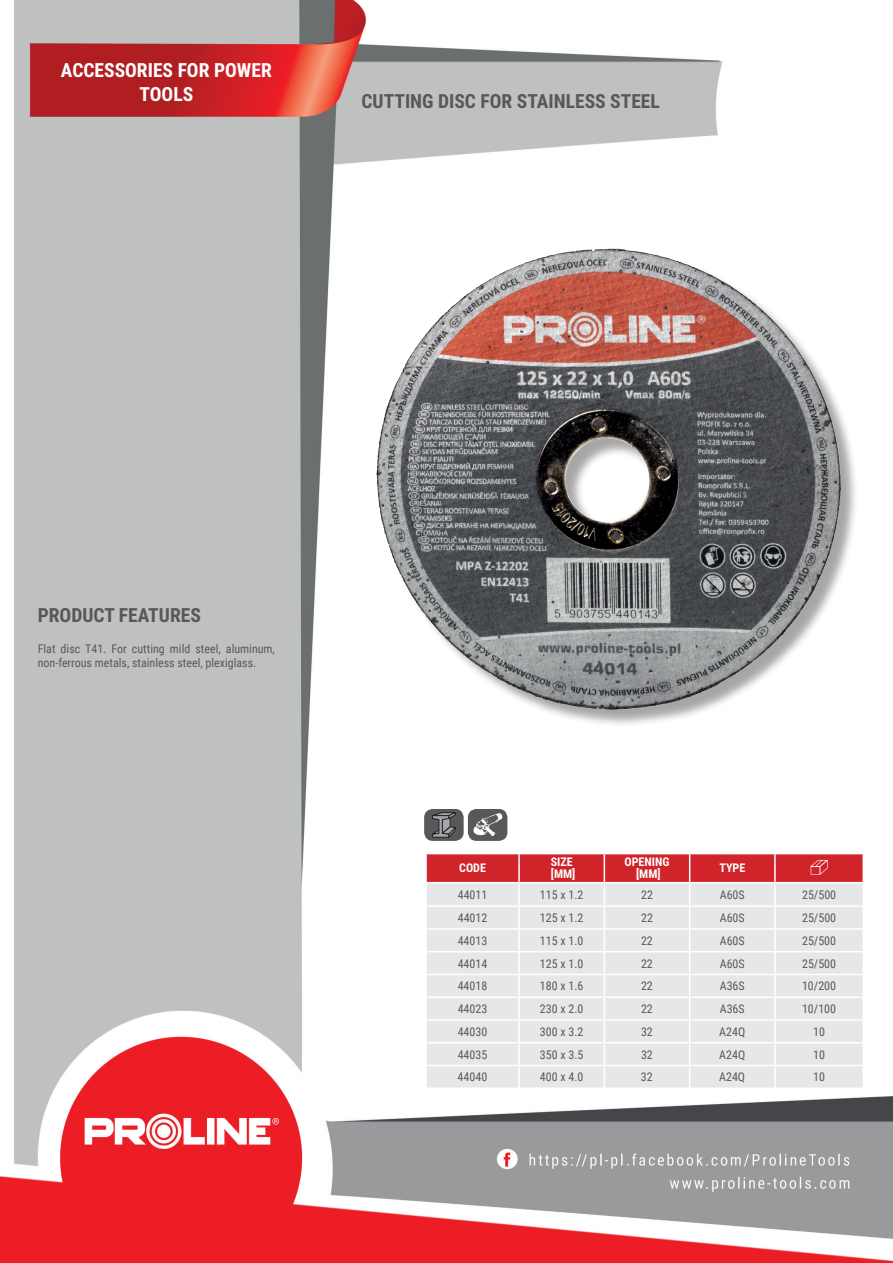
<style>
.page{position:relative;width:893px;height:1263px;background:#fff}
.page>*{position:absolute;margin:0;border:0;box-sizing:border-box;transform-origin:0 0}
.t1{font:700 19.5px "Roboto Condensed";color:#57585a}
.t2{font:700 19.5px/23.4px "Roboto Condensed";color:#fff;text-align:center}
.t3{font:12px/14.4px "Roboto Condensed";color:#57585a}
.t4{font:700 12px/12px "Roboto Condensed";color:#fff}
</style>
<div class="page">
<img style="left:0;top:0;width:893px;height:1263px">
<div style="left:379px;top:251px;width:480px;height:476px;background:#231f20;opacity:.4"></div>
<img style="left:377px;top:248px;width:464px;height:461px">
<hr style="left:425px;top:854px;width:2px;height:28px;background:#fff">
<hr style="left:425px;top:883px;width:2px;height:22px;background:#fff">
<hr style="left:425px;top:907px;width:2px;height:21px;background:#fff">
<hr style="left:425px;top:930px;width:2px;height:21px;background:#fff">
<hr style="left:425px;top:952px;width:2px;height:22px;background:#fff">
<hr style="left:425px;top:975px;width:2px;height:21px;background:#fff">
<hr style="left:425px;top:998px;width:2px;height:21px;background:#fff">
<hr style="left:425px;top:1021px;width:2px;height:21px;background:#fff">
<hr style="left:425px;top:1043px;width:2px;height:22px;background:#fff">
<hr style="left:425px;top:1066px;width:2px;height:21px;background:#fff">
<hr style="left:862px;top:854px;width:2px;height:28px;background:#fff">
<hr style="left:862px;top:883px;width:2px;height:22px;background:#fff">
<hr style="left:862px;top:907px;width:2px;height:21px;background:#fff">
<hr style="left:862px;top:930px;width:2px;height:21px;background:#fff">
<hr style="left:862px;top:952px;width:2px;height:22px;background:#fff">
<hr style="left:862px;top:975px;width:2px;height:21px;background:#fff">
<hr style="left:862px;top:998px;width:2px;height:21px;background:#fff">
<hr style="left:862px;top:1021px;width:2px;height:21px;background:#fff">
<hr style="left:862px;top:1043px;width:2px;height:22px;background:#fff">
<hr style="left:862px;top:1066px;width:2px;height:21px;background:#fff">
<hr style="left:775px;top:853px;width:89px;height:1px;background:#fff">
<hr style="left:425px;top:853px;width:94px;height:1px;background:#fff">
<hr style="left:425px;top:882px;width:94px;height:1px;background:#fff">
<hr style="left:775px;top:882px;width:89px;height:1px;background:#fff">
<hr style="left:425px;top:905px;width:94px;height:2px;background:#fff">
<hr style="left:775px;top:905px;width:89px;height:2px;background:#fff">
<hr style="left:425px;top:928px;width:94px;height:2px;background:#fff">
<hr style="left:775px;top:928px;width:89px;height:2px;background:#fff">
<hr style="left:425px;top:951px;width:94px;height:1px;background:#fff">
<hr style="left:775px;top:951px;width:89px;height:1px;background:#fff">
<hr style="left:425px;top:974px;width:94px;height:1px;background:#fff">
<hr style="left:775px;top:974px;width:89px;height:1px;background:#fff">
<hr style="left:425px;top:996px;width:94px;height:2px;background:#fff">
<hr style="left:775px;top:996px;width:89px;height:2px;background:#fff">
<hr style="left:425px;top:1019px;width:94px;height:2px;background:#fff">
<hr style="left:775px;top:1019px;width:89px;height:2px;background:#fff">
<hr style="left:425px;top:1042px;width:94px;height:1px;background:#fff">
<hr style="left:775px;top:1042px;width:89px;height:1px;background:#fff">
<hr style="left:425px;top:1065px;width:94px;height:1px;background:#fff">
<hr style="left:775px;top:1065px;width:89px;height:1px;background:#fff">
<hr style="left:425px;top:1087px;width:94px;height:2px;background:#fff">
<hr style="left:519px;top:1087px;width:85px;height:2px;background:#fff">
<hr style="left:604px;top:1087px;width:86px;height:2px;background:#fff">
<hr style="left:690px;top:1087px;width:85px;height:2px;background:#fff">
<hr style="left:775px;top:1087px;width:89px;height:2px;background:#fff">
<svg style="left:426px;top:853px;width:437px;height:234px"></svg>
<div style="left:425px;top:810px;width:38px;height:30px;background:#57585a;border-radius:8px"></div>
<div style="left:424px;top:809px;width:40px;height:32px;border:1px solid #57585a;border-radius:8px"></div>
<svg style="left:432px;top:812px;width:24px;height:26px"></svg>
<div style="left:469px;top:810px;width:38px;height:30px;background:#57585a;border-radius:8px"></div>
<div style="left:468px;top:809px;width:39px;height:32px;border:1px solid #57585a;border-radius:8px"></div>
<svg style="left:473px;top:813px;width:30px;height:23px"></svg>
<h1 class="t2" style="left:61px;top:58px;width:212px">ACCESSORIES FOR POWER<br>TOOLS</h1>
<h1 class="t1" style="left:361px;top:88px;width:300px">CUTTING DISC FOR STAINLESS STEEL</h1>
<h1 class="t1" style="left:38px;top:601px;width:165px">PRODUCT FEATURES</h1>
<p class="t3" style="left:38px;top:641px;width:239px">Flat disc T41. For cutting mild steel, aluminum, non-ferrous metals, stainless steel, plexiglass.</p>
<p class="t4" style="left:459px;top:862px;width:28px">CODE</p>
<p class="t4" style="left:551px;top:856px;width:26px">SIZE [MM]</p>
<p class="t4" style="left:624px;top:856px;width:46px;text-align:center">OPENING [MM]</p>
<p class="t4" style="left:719px;top:862px;width:27px">TYPE</p>
<p class="t3" style="left:458px;top:887px;width:31px">44011</p>
<p class="t3" style="left:540px;top:887px;width:45px">115 x 1.2</p>
<p class="t3" style="left:641px;top:887px;width:13px">22</p>
<p class="t3" style="left:720px;top:887px;width:26px">A60S</p>
<p class="t3" style="left:802px;top:887px;width:36px">25/500</p>
<p class="t3" style="left:458px;top:910px;width:31px">44012</p>
<p class="t3" style="left:540px;top:910px;width:45px">125 x 1.2</p>
<p class="t3" style="left:641px;top:910px;width:13px">22</p>
<p class="t3" style="left:720px;top:910px;width:26px">A60S</p>
<p class="t3" style="left:802px;top:910px;width:36px">25/500</p>
<p class="t3" style="left:458px;top:933px;width:31px">44013</p>
<p class="t3" style="left:540px;top:933px;width:45px">115 x 1.0</p>
<p class="t3" style="left:641px;top:933px;width:13px">22</p>
<p class="t3" style="left:720px;top:933px;width:26px">A60S</p>
<p class="t3" style="left:802px;top:933px;width:36px">25/500</p>
<p class="t3" style="left:458px;top:956px;width:31px">44014</p>
<p class="t3" style="left:540px;top:956px;width:45px">125 x 1.0</p>
<p class="t3" style="left:641px;top:956px;width:13px">22</p>
<p class="t3" style="left:720px;top:956px;width:26px">A60S</p>
<p class="t3" style="left:802px;top:956px;width:36px">25/500</p>
<p class="t3" style="left:458px;top:978px;width:31px">44018</p>
<p class="t3" style="left:540px;top:978px;width:45px">180 x 1.6</p>
<p class="t3" style="left:641px;top:978px;width:13px">22</p>
<p class="t3" style="left:720px;top:978px;width:26px">A36S</p>
<p class="t3" style="left:802px;top:978px;width:36px">10/200</p>
<p class="t3" style="left:458px;top:1001px;width:31px">44023</p>
<p class="t3" style="left:540px;top:1001px;width:45px">230 x 2.0</p>
<p class="t3" style="left:641px;top:1001px;width:13px">22</p>
<p class="t3" style="left:720px;top:1001px;width:26px">A36S</p>
<p class="t3" style="left:802px;top:1001px;width:36px">10/100</p>
<p class="t3" style="left:458px;top:1024px;width:31px">44030</p>
<p class="t3" style="left:540px;top:1024px;width:45px">300 x 3.2</p>
<p class="t3" style="left:641px;top:1024px;width:13px">32</p>
<p class="t3" style="left:719px;top:1024px;width:27px">A24Q</p>
<p class="t3" style="left:813px;top:1024px;width:13px">10</p>
<p class="t3" style="left:458px;top:1047px;width:31px">44035</p>
<p class="t3" style="left:540px;top:1047px;width:45px">350 x 3.5</p>
<p class="t3" style="left:641px;top:1047px;width:13px">32</p>
<p class="t3" style="left:719px;top:1047px;width:27px">A24Q</p>
<p class="t3" style="left:813px;top:1047px;width:13px">10</p>
<p class="t3" style="left:458px;top:1069px;width:31px">44040</p>
<p class="t3" style="left:540px;top:1069px;width:45px">400 x 4.0</p>
<p class="t3" style="left:641px;top:1069px;width:13px">32</p>
<p class="t3" style="left:719px;top:1069px;width:27px">A24Q</p>
<p class="t3" style="left:813px;top:1069px;width:13px">10</p>
</div>
